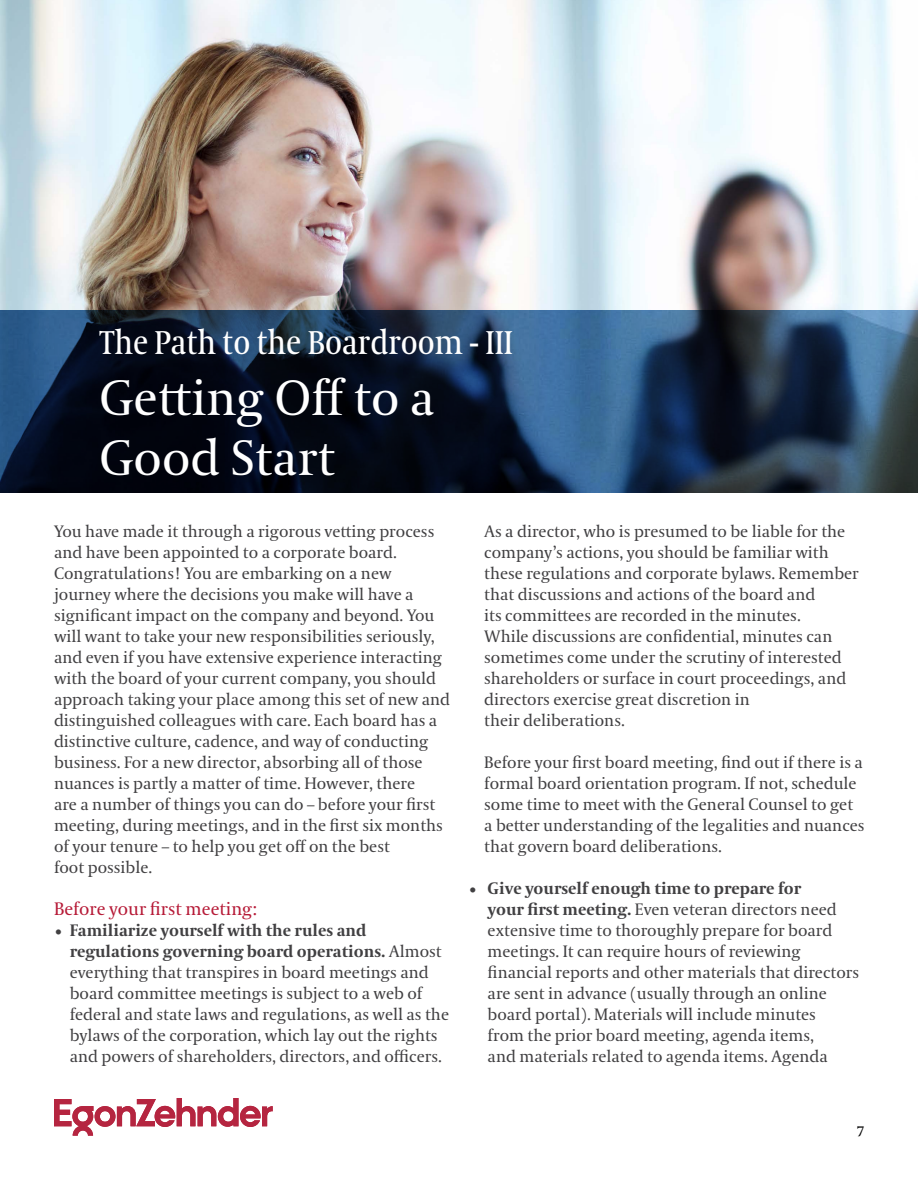
<style>
.page{position:relative;width:918px;height:1188px;background:#fff}
.page>*{position:absolute;margin:0;border:0;box-sizing:border-box;transform-origin:0 0}
.t1{font:49.5px/59.4px "Coranto 2";color:#fff}
.t2{font:33px "Coranto 2 Headline";color:#fff}
.t3{font:18px "Coranto 2";color:#b61a37}
.t4{font:16.5px/21px "Coranto 2";color:#414042}
.t5{font:15px "Coranto 2";color:#000}
.s1{font-weight:700}
</style>
<div class="page">
<img style="left:0;top:0;width:918px;height:310px">
<img style="left:0;top:310px;width:918px;height:182px">
<svg style="left:54px;top:1098px;width:219px;height:38px"></svg>
<h2 class="t2" style="left:99px;top:318px;width:415px">The Path to the Boardroom - III</h2>
<h1 class="t1" style="left:99px;top:371px;width:337px">Getting Off to a<br>Good Start</h1>
<p class="t4" style="left:54px;top:521px;width:398px">You have made it through a rigorous vetting process and have been appointed to a corporate board.<br>Congratulations! You are embarking on a new journey where the decisions you make will have a significant impact on the company and beyond. You will want to take your new responsibilities seriously, and even if you have extensive experience interacting with the board of your current company, you should approach taking your place among this set of new and distinguished colleagues with care. Each board has a distinctive culture, cadence, and way of conducting business. For a new director, absorbing all of those nuances is partly a matter of time. However, there<br>are a number of things you can do – before your first meeting, during meetings, and in the first six months of your tenure – to help you get off on the best<br>foot possible.</p>
<p class="t3" style="left:54px;top:898px;width:204px">Before your first meeting:</p>
<p class="t4" style="left:70px;top:920px;width:381px;text-indent:-16px">• <span class="s1">Familiarize yourself with the rules and regulations governing board operations.</span> Almost everything that transpires in board meetings and board committee meetings is subject to a web of federal and state laws and regulations, as well as the bylaws of the corporation, which lay out the rights and powers of shareholders, directors, and officers.</p>
<p class="t4" style="left:484px;top:522px;width:376px">As a director, who is presumed to be liable for the company’s actions, you should be familiar with these regulations and corporate bylaws. Remember that discussions and actions of the board and<br>its committees are recorded in the minutes.<br>While discussions are confidential, minutes can sometimes come under the scrutiny of interested shareholders or surface in court proceedings, and directors exercise great discretion in<br>their deliberations.</p>
<p class="t4" style="left:484px;top:753px;width:382px">Before your first board meeting, find out if there is a formal board orientation program. If not, schedule some time to meet with the General Counsel to get a better understanding of the legalities and nuances that govern board deliberations.</p>
<p class="t4" style="left:488px;top:879px;width:373px;text-indent:-19px">• <span class="s1">Give yourself enough time to prepare for<br>your first meeting.</span> Even veteran directors need extensive time to thoroughly prepare for board meetings. It can require hours of reviewing financial reports and other materials that directors are sent in advance (usually through an online board portal). Materials will include minutes<br>from the prior board meeting, agenda items,<br>and materials related to agenda items. Agenda</p>
<p class="t5" style="left:857px;top:1120px;width:8px">7</p>
</div>
